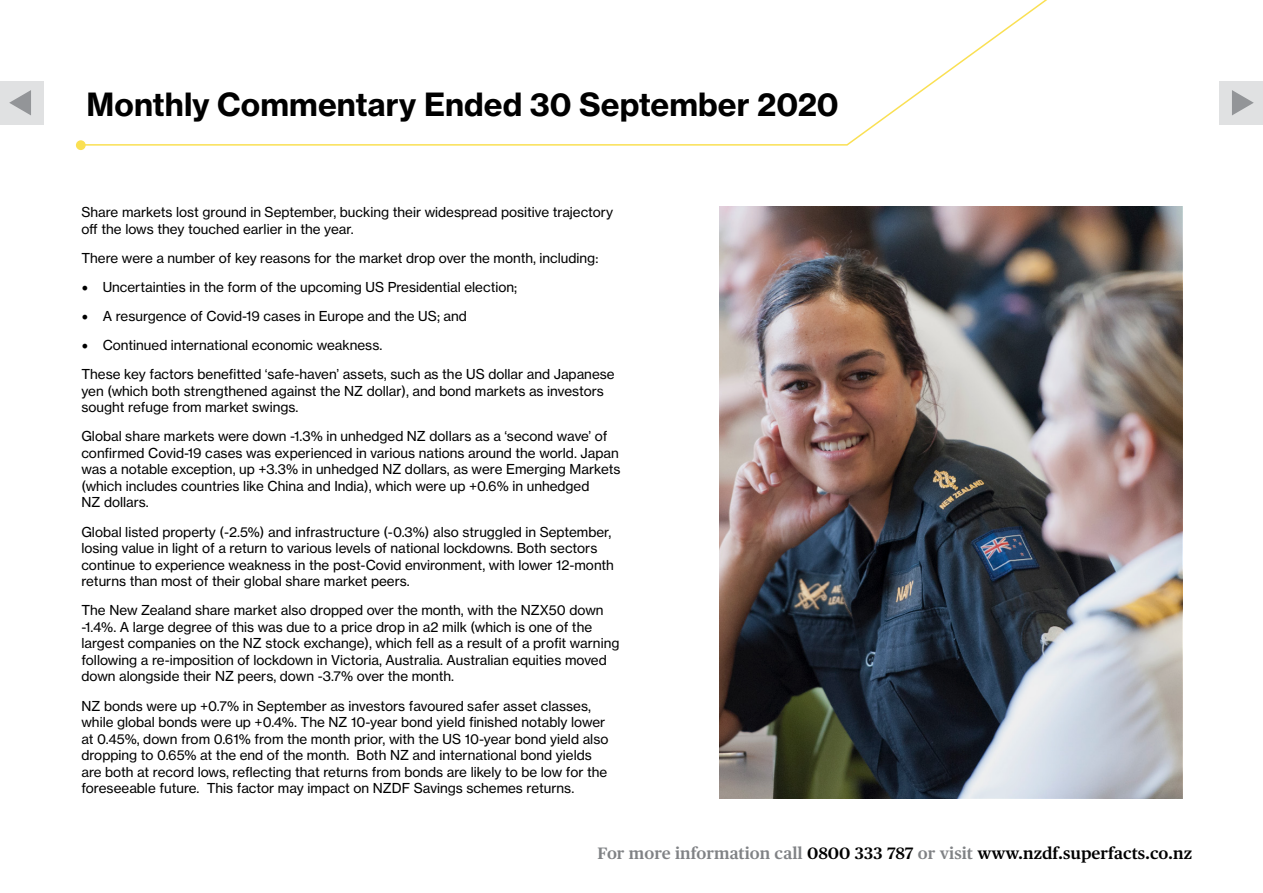
<style>
.page{position:relative;width:1263px;height:893px;background:#fff}
.page>*{position:absolute;margin:0;border:0;box-sizing:border-box;transform-origin:0 0}
.t1{font:700 31.5px "Haas Grot Text 75";color:#000}
.t2{font:600 16.5px "Publico Text";color:#000}
.t3{font:13.5px/16.5px "Haas Grot Text 55 Roman";color:#000}
.s1{font-family:"Minion Pro";font-size:18px}
.s2{color:#808285}
</style>
<div class="page">
<div style="left:0;top:81px;width:43px;height:43px;background:#e0e1e2"></div>
<svg style="left:9px;top:90px;width:22px;height:25px"></svg>
<svg style="left:86px;top:0;width:1177px;height:146px"></svg>
<div style="left:76px;top:140px;width:10px;height:10px;background:#fae053;border-radius:50%"></div>
<img style="left:720px;top:206px;width:462px;height:592px">
<h1 class="t1" style="left:87px;top:85px;width:753px">Monthly Commentary Ended 30 September 2020</h1>
<p class="t3" style="left:81px;top:204px;width:533px">Share markets lost ground in September, bucking their widespread positive trajectory off the lows they touched earlier in the year.</p>
<p class="t3" style="left:81px;top:250px;width:518px">There were a number of key reasons for the market drop over the month, including:</p>
<p class="t3" style="left:81px;top:279px;width:437px"><span class="s1">•</span> Uncertainties in the form of the upcoming US Presidential election;</p>
<p class="t3" style="left:81px;top:308px;width:387px"><span class="s1">•</span> A resurgence of Covid-19 cases in Europe and the US; and</p>
<p class="t3" style="left:81px;top:330px;width:535px;line-height:29.2px"><span class="s1">•</span> Continued international economic weakness.<br>These key factors benefitted ‘safe-haven’ assets, such as the US dollar and Japanese</p>
<p class="t3" style="left:81px;top:382px;width:524px">yen (which both strengthened against the NZ dollar), and bond markets as investors sought refuge from market swings.</p>
<p class="t3" style="left:81px;top:428px;width:541px">Global share markets were down -1.3% in unhedged NZ dollars as a ‘second wave’ of confirmed Covid-19 cases was experienced in various nations around the world. Japan was a notable exception, up +3.3% in unhedged NZ dollars, as were Emerging Markets (which includes countries like China and India), which were up +0.6% in unhedged<br>NZ dollars.</p>
<p class="t3" style="left:81px;top:523px;width:534px">Global listed property (-2.5%) and infrastructure (-0.3%) also struggled in September, losing value in light of a return to various levels of national lockdowns. Both sectors continue to experience weakness in the post-Covid environment, with lower 12-month returns than most of their global share market peers.</p>
<p class="t3" style="left:81px;top:602px;width:539px">The New Zealand share market also dropped over the month, with the NZX50 down -1.4%. A large degree of this was due to a price drop in a2 milk (which is one of the largest companies on the NZ stock exchange), which fell as a result of a profit warning following a re-imposition of lockdown in Victoria, Australia. Australian equities moved down alongside their NZ peers, down -3.7% over the month.</p>
<p class="t3" style="left:81px;top:697px;width:529px">NZ bonds were up +0.7% in September as investors favoured safer asset classes, while global bonds were up +0.4%. The NZ 10-year bond yield finished notably lower at 0.45%, down from 0.61% from the month prior, with the US 10-year bond yield also dropping to 0.65% at the end of the month. Both NZ and international bond yields are both at record lows, reflecting that returns from bonds are likely to be low for the foreseeable future. This factor may impact on NZDF Savings schemes returns.</p>
<p class="t2" style="left:597px;top:844px;width:596px"><span class="s2">For more information call</span> 0800 333 787 <span class="s2">or visit</span> www.nzdf.superfacts.co.nz</p>
</div>
